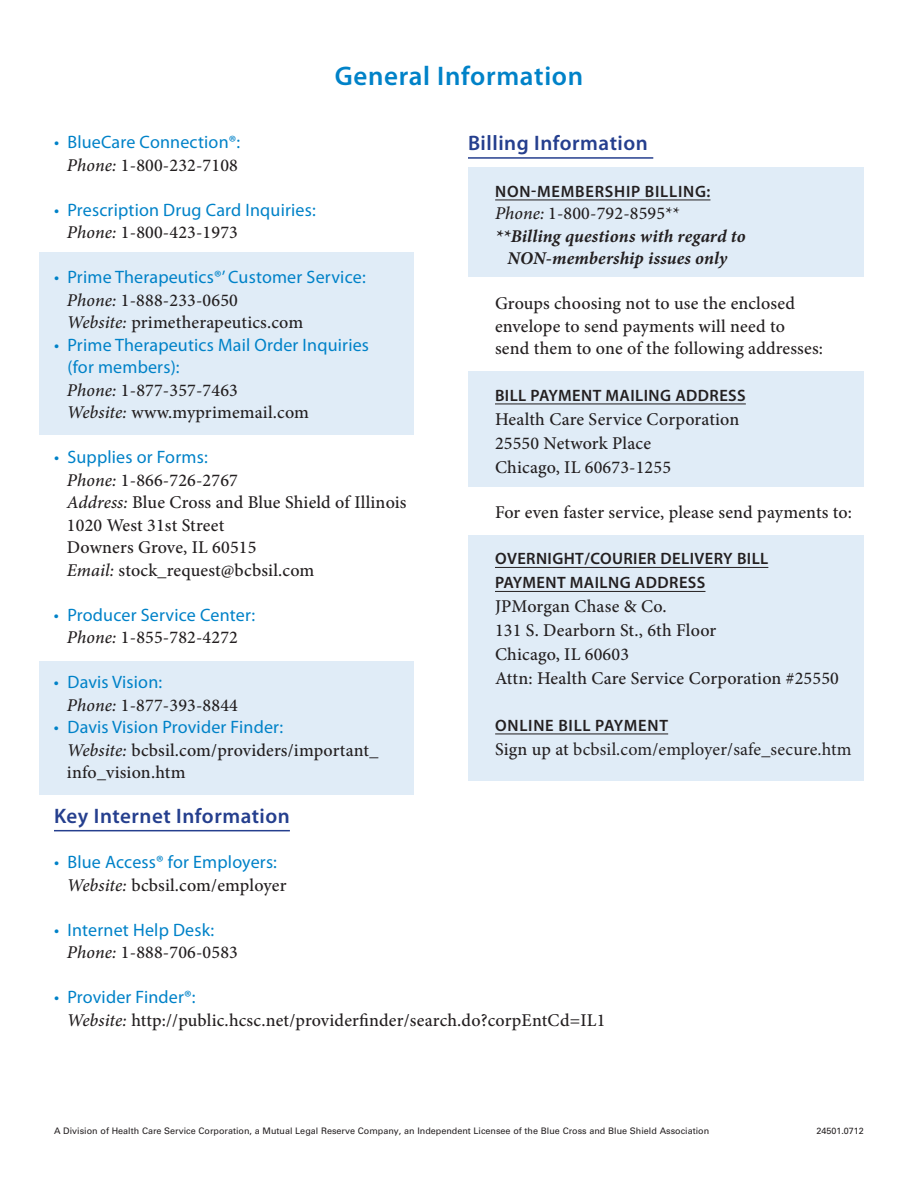
<style>
.page{position:relative;width:918px;height:1188px;background:#fff}
.page>*{position:absolute;margin:0;border:0;box-sizing:border-box;transform-origin:0 0}
.t1{font:600 27px "Myriad Pro";letter-spacing:.025em;color:#0082c8}
.t2{font:600 21px "Myriad Pro";letter-spacing:.025em;color:#253f8e}
.t3{font:500 18px/22.5px "Minion Pro";letter-spacing:.01em;color:#231f20}
.t4{font:18px/22.5px "Myriad Pro";letter-spacing:.01em;color:#0082c8}
.t5{font:italic 700 18px "Minion Pro";letter-spacing:.005em;color:#231f20}
.t6{font:18px "Minion Pro";letter-spacing:.01em;color:#231f20}
.t7{font:600 16.5px "Myriad Pro";letter-spacing:.025em;color:#231f20}
.t8{font:600 16.5px/24px "Myriad Pro";letter-spacing:.025em;color:#231f20}
.t9{font:9px "Univers";color:#231f20}
.s1{font-style:italic}
.s2{font-weight:500}
</style>
<div class="page">
<div style="left:39px;top:662px;width:374px;height:133px;background:#e0ecf7"></div>
<div style="left:39px;top:253px;width:374px;height:182px;background:#e0ecf7"></div>
<div style="left:468px;top:535px;width:396px;height:246px;background:#e0ecf7"></div>
<div style="left:468px;top:372px;width:396px;height:115px;background:#e0ecf7"></div>
<div style="left:468px;top:167px;width:396px;height:109px;background:#e0ecf7"></div>
<hr style="left:54px;top:830px;width:236px;height:1px;background:#253f8e">
<hr style="left:468px;top:157px;width:185px;height:2px;background:#253f8e">
<hr style="left:495px;top:200px;width:215px;height:1px;background:#231f20">
<hr style="left:495px;top:404px;width:251px;height:1px;background:#231f20">
<hr style="left:495px;top:567px;width:273px;height:1px;background:#231f20">
<hr style="left:495px;top:591px;width:210px;height:1px;background:#231f20">
<hr style="left:495px;top:734px;width:173px;height:1px;background:#231f20">
<h1 class="t1" style="left:335px;top:61px;width:250px">General Information</h1>
<p class="t4" style="left:54px;top:131px;width:188px">• BlueCare Connection®:</p>
<p class="t3" style="left:67px;top:154px;width:173px"><span class="s1">Phone:</span> 1-800-232-7108</p>
<p class="t4" style="left:54px;top:199px;width:263px">• Prescription Drug Card Inquiries:</p>
<p class="t3" style="left:67px;top:221px;width:173px"><span class="s1">Phone:</span> 1-800-423-1973</p>
<p class="t4" style="left:54px;top:266px;width:313px">• Prime Therapeutics®’ Customer Service:</p>
<p class="t3" style="left:67px;top:289px;width:238px"><span class="s1">Phone:</span> 1-888-233-0650<br><span class="s1">Website:</span> primetherapeutics.com</p>
<p class="t4" style="left:68px;top:334px;width:303px;text-indent:-14px">• Prime Therapeutics Mail Order Inquiries (for members):</p>
<p class="t3" style="left:67px;top:379px;width:244px"><span class="s1">Phone:</span> 1-877-357-7463<br><span class="s1">Website:</span> www.myprimemail.com</p>
<p class="t4" style="left:54px;top:446px;width:155px">• Supplies or Forms:</p>
<p class="t3" style="left:67px;top:469px;width:341px"><span class="s1">Phone:</span> 1-866-726-2767<br><span class="s1">Address:</span> Blue Cross and Blue Shield of Illinois<br>1020 West 31st Street<br>Downers Grove, IL 60515<br><span class="s1">Email:</span> stock_request@bcbsil.com</p>
<p class="t4" style="left:54px;top:604px;width:203px">• Producer Service Center:</p>
<p class="t3" style="left:67px;top:626px;width:173px"><span class="s1">Phone:</span> 1-855-782-4272</p>
<p class="t4" style="left:54px;top:671px;width:110px">• Davis Vision:</p>
<p class="t3" style="left:67px;top:694px;width:172px"><span class="s1">Phone:</span> 1-877-393-8844</p>
<p class="t4" style="left:54px;top:716px;width:231px">• Davis Vision Provider Finder:</p>
<p class="t3" style="left:67px;top:739px;width:313px"><span class="s1">Website:</span> bcbsil.com/providers/important_ info_vision.htm</p>
<p class="t2" style="left:54px;top:805px;width:237px">Key Internet Information</p>
<p class="t4" style="left:54px;top:851px;width:225px">• Blue Access® for Employers:</p>
<p class="t3" style="left:67px;top:874px;width:221px"><span class="s1">Website:</span> bcbsil.com/employer</p>
<p class="t4" style="left:54px;top:919px;width:162px">• Internet Help Desk:</p>
<p class="t3" style="left:67px;top:941px;width:173px"><span class="s1">Phone:</span> 1-888-706-0583</p>
<p class="t4" style="left:54px;top:986px;width:143px">• Provider Finder®:</p>
<p class="t2" style="left:468px;top:132px;width:181px">Billing Information</p>
<p class="t7" style="left:495px;top:182px;width:68px">Non-Membership</p>
<p class="t7" style="left:645px;top:182px;width:20px">Billing</p>
<p class="t7" style="left:707px;top:182px;width:5px">:</p>
<p class="t3" style="left:495px;top:202px;width:187px"><span class="s1">Phone:</span> 1-800-792-8595**</p>
<p class="t5" style="left:495px;top:223px;width:252px">**Billing questions with regard to</p>
<p class="t5" style="left:507px;top:246px;width:222px">NON-membership issues only</p>
<p class="t3" style="left:495px;top:292px;width:330px">Groups choosing not to use the enclosed envelope to send payments will need to send them to one of the following addresses:</p>
<p class="t7" style="left:495px;top:386px;width:252px">BILL PAYMENT MAILING ADDRESS</p>
<p class="t3" style="left:495px;top:407px;width:246px;line-height:24px">Health Care Service Corporation<br>25550 Network Place<br>Chicago, IL 60673-1255</p>
<p class="t3" style="left:495px;top:501px;width:359px">For even faster service, please send payments to:</p>
<p class="t8" style="left:495px;top:547px;width:275px">OVERNIGHT/COURIER DELIVERY BILL<br>PAYMENT MAILNG ADDRESS</p>
<p class="t3" style="left:495px;top:595px;width:345px;line-height:24px">JPMorgan Chase &amp; Co.<br>131 S. Dearborn St., 6th Floor<br>Chicago, IL 60603<br>Attn: Health Care Service Corporation #25550</p>
<p class="t7" style="left:495px;top:716px;width:11px">online</p>
<p class="t7" style="left:558px;top:716px;width:9px">bill</p>
<p class="t7" style="left:595px;top:716px;width:12px">payment</p>
<p class="t6" style="left:495px;top:737px;width:358px"><span class="s2">Sign up at</span> bcbsil.com/employer/safe_secure.htm</p>
<p class="t3" style="left:67px;top:1009px;width:540px"><span class="s1">Website:</span> http://public.hcsc.net/providerfinder/search.do?corpEntCd=IL1</p>
<p class="t9" style="left:54px;top:1125px;width:657px">A Division of Health Care Service Corporation, a Mutual Legal Reserve Company, an Independent Licensee of the Blue Cross and Blue Shield Association</p>
<p class="t9" style="left:816px;top:1125px;width:49px">24501.0712</p>
</div>
